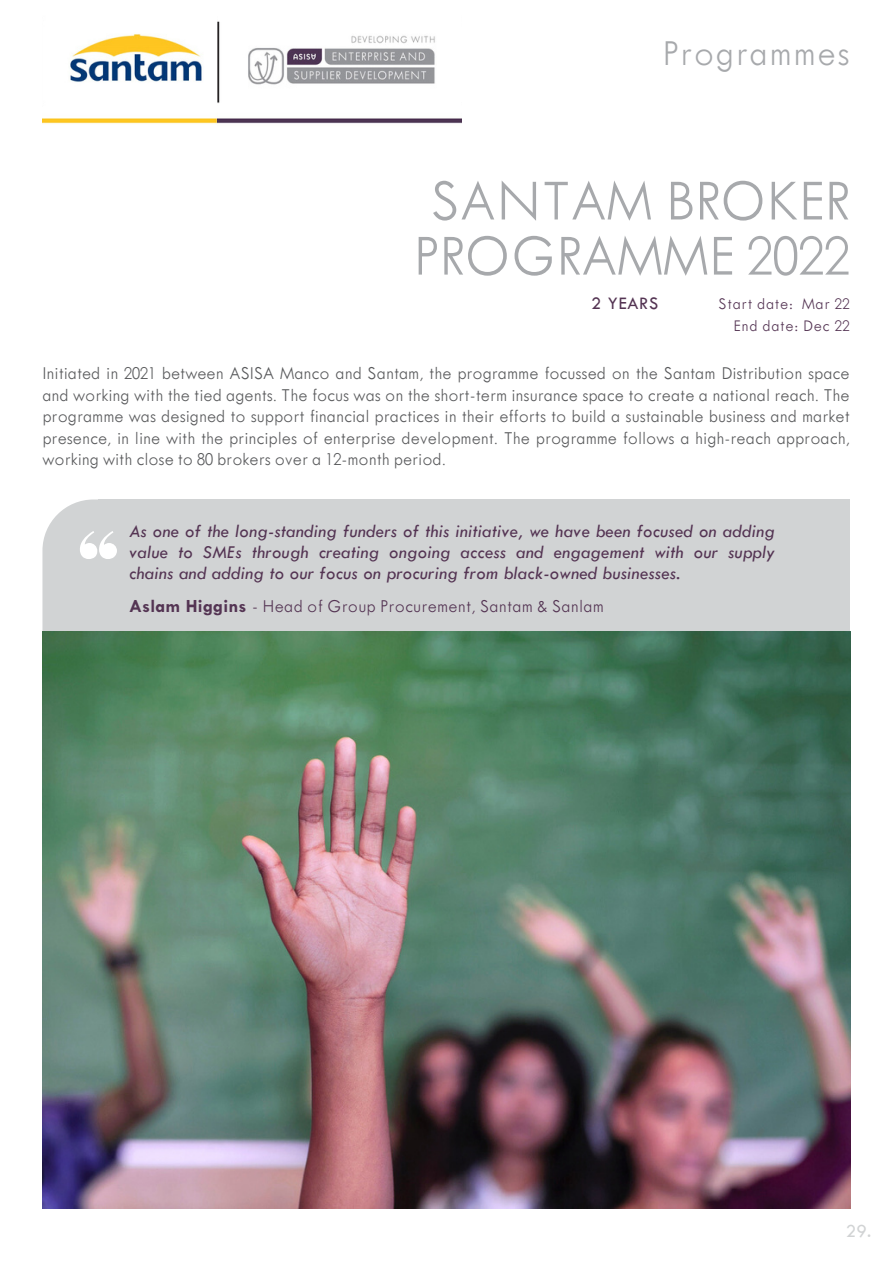
<style>
.page{position:relative;width:893px;height:1264px;background:#fff}
.page>*{position:absolute;margin:0;border:0;box-sizing:border-box;transform-origin:0 0}
.t1{font:300 60px/55.1px "Tw Cen MT Std";color:#a7a9ac}
.t2{font:300 37.8px "Tw Cen MT Std";letter-spacing:.04em;color:#a7a9ac}
.t3{font:300 18.75px/21.3px "Tw Cen MT Std";color:#58595b;text-align:justify}
.t4{font:italic 18.75px/21.3px "Tw Cen";letter-spacing:.01em;color:#543453;text-align:justify}
.t5{font:300 18.75px "Tw Cen MT Std";letter-spacing:.01em;color:#543453}
.t6{font:18.75px "Tw Cen";color:#d1d3d4}
.t7{font:18.3px "Tw Cen MT Std";letter-spacing:.04em;color:#543453}
.t8{font:300 16.8px "Tw Cen MT Std";letter-spacing:.04em;color:#543453}
.s1{font-weight:700}
</style>
<div class="page">
<div style="left:98px;top:499px;width:751px;height:132px;background:#d1d3d4"></div>
<svg style="left:42px;top:499px;width:75px;height:132px"></svg>
<img style="left:42px;top:34px;width:175px;height:90px">
<img style="left:42px;top:631px;width:808px;height:577px">
<img style="left:217px;top:35px;width:244px;height:89px">
<img style="left:217px;top:21px;width:6px;height:82px">
<p class="t2" style="left:662px;top:40px;width:189px">Programmes</p>
<p class="t1" style="left:413px;top:178px;width:438px">SANTAM BROKER<br>PROGRAMME 2022</p>
<p class="t7" style="left:591px;top:297px;width:69px">2 YEARS</p>
<p class="t8" style="left:718px;top:298px;width:133px">Start date: Mar 22</p>
<p class="t8" style="left:733px;top:320px;width:118px">End date: Dec 22</p>
<p class="t3" style="left:42px;top:364px;width:808px">Initiated in 2021 between ASISA Manco and Santam, the programme focussed on the Santam Distribution space and working with the tied agents. The focus was on the short-term insurance space to create a national reach. The programme was designed to support financial practices in their efforts to build a sustainable business and market presence, in line with the principles of enterprise development. The programme follows a high-reach approach, working with close to 80 brokers over a 12-month period.</p>
<p class="t4" style="left:129px;top:520px;width:647px">As one of the long-standing funders of this initiative, we have been focused on adding value to SMEs through creating ongoing access and engagement with our supply chains and adding to our focus on procuring from black-owned businesses.</p>
<p class="t5" style="left:129px;top:600px;width:476px"><span class="s1">Aslam Higgins</span> - Head of Group Procurement, Santam &amp; Sanlam</p>
<p class="t6" style="left:845px;top:1220px;width:27px">29.</p>
</div>
